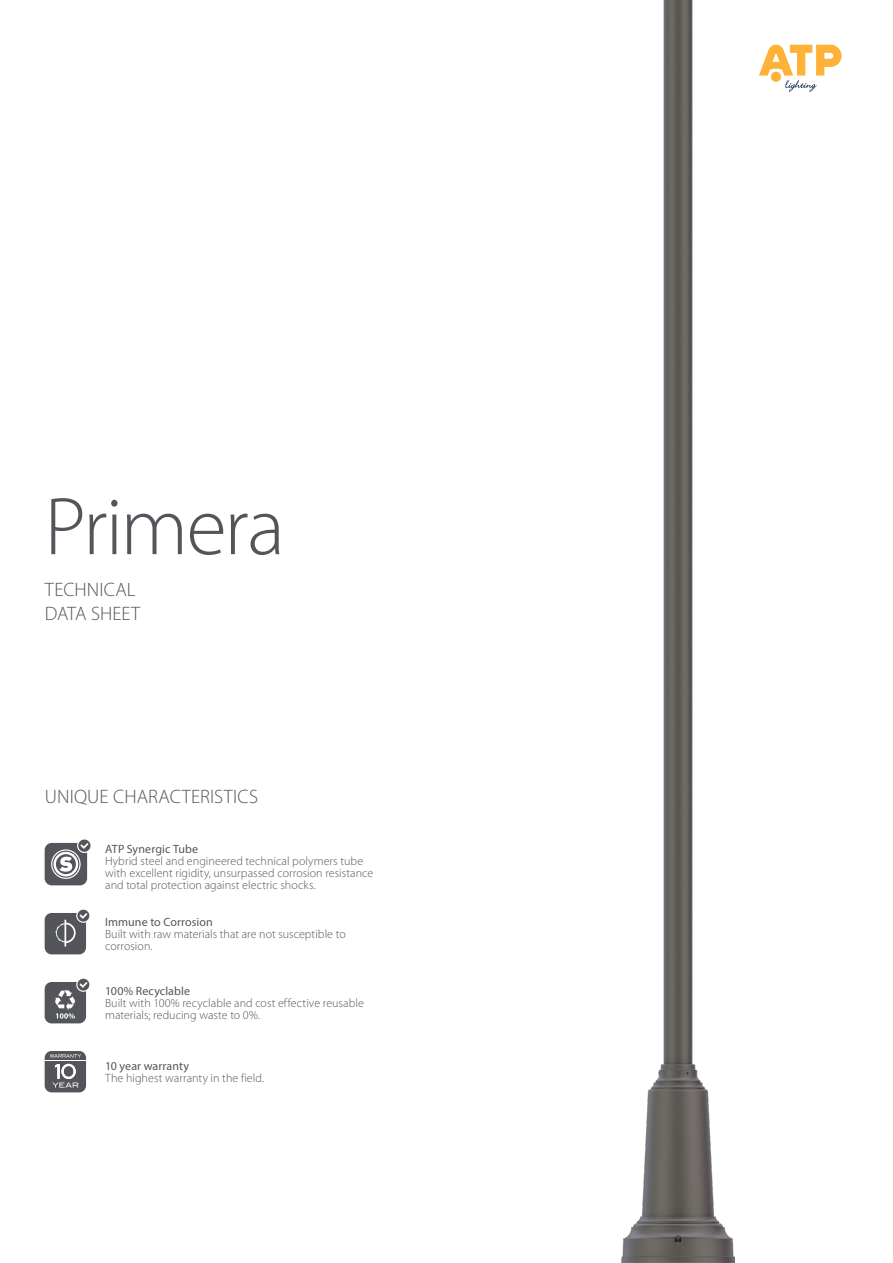
<style>
.page{position:relative;width:893px;height:1263px;background:#fff}
.page>*{position:absolute;margin:0;border:0;box-sizing:border-box;transform-origin:0 0}
.t1{font:300 82.5px "Myriad Pro";letter-spacing:-.025em;color:#54555a}
.t2{font:300 19.5px/23.4px "Myriad Pro";letter-spacing:.005em;color:#54555a}
.t3{font:300 12px/12px "Myriad Pro";letter-spacing:.005em;color:#54555a}
.t4{font:12px "Myriad Pro";letter-spacing:.005em;color:#54555a}
</style>
<div class="page">
<img style="left:622px;top:0;width:113px;height:1263px">
<div style="left:45px;top:982px;width:41px;height:41px;background:#54555a;border-radius:7px"></div>
<svg style="left:55px;top:978px;width:35px;height:41px"></svg>
<div style="left:45px;top:913px;width:41px;height:41px;background:#54555a;border-radius:7px"></div>
<svg style="left:55px;top:909px;width:35px;height:38px"></svg>
<svg style="left:45px;top:839px;width:46px;height:46px"></svg>
<div style="left:45px;top:1051px;width:41px;height:41px;background:#54555a;border-radius:7px"></div>
<hr style="left:45px;top:1060px;width:41px;height:1px;background:#fff">
<svg style="left:50px;top:1054px;width:31px;height:4px"></svg>
<svg style="left:52px;top:1064px;width:26px;height:23px"></svg>
<svg style="left:759px;top:45px;width:83px;height:47px"></svg>
<h1 class="t1" style="left:45px;top:481px;width:242px">Primera</h1>
<h2 class="t2" style="left:45px;top:578px;width:97px">TECHNICAL<br>DATA SHEET</h2>
<h2 class="t2" style="left:45px;top:785px;width:215px">UNIQUE CHARACTERISTICS</h2>
<p class="t4" style="left:105px;top:841px;width:94px">ATP Synergic Tube</p>
<p class="t3" style="left:105px;top:855px;width:270px">Hybrid steel and engineered technical polymers tube with excellent rigidity, unsurpassed corrosion resistance and total protection against electric shocks.</p>
<p class="t4" style="left:105px;top:915px;width:109px">Immune to Corrosion</p>
<p class="t3" style="left:105px;top:928px;width:242px">Built with raw materials that are not susceptible to corrosion.</p>
<p class="t4" style="left:105px;top:984px;width:86px">100% Recyclable</p>
<p class="t3" style="left:105px;top:997px;width:260px">Built with 100% recyclable and cost effective reusable materials; reducing waste to 0%.</p>
<p class="t4" style="left:105px;top:1059px;width:86px">10 year warranty</p>
<p class="t3" style="left:105px;top:1072px;width:160px">The highest warranty in the field.</p>
</div>
